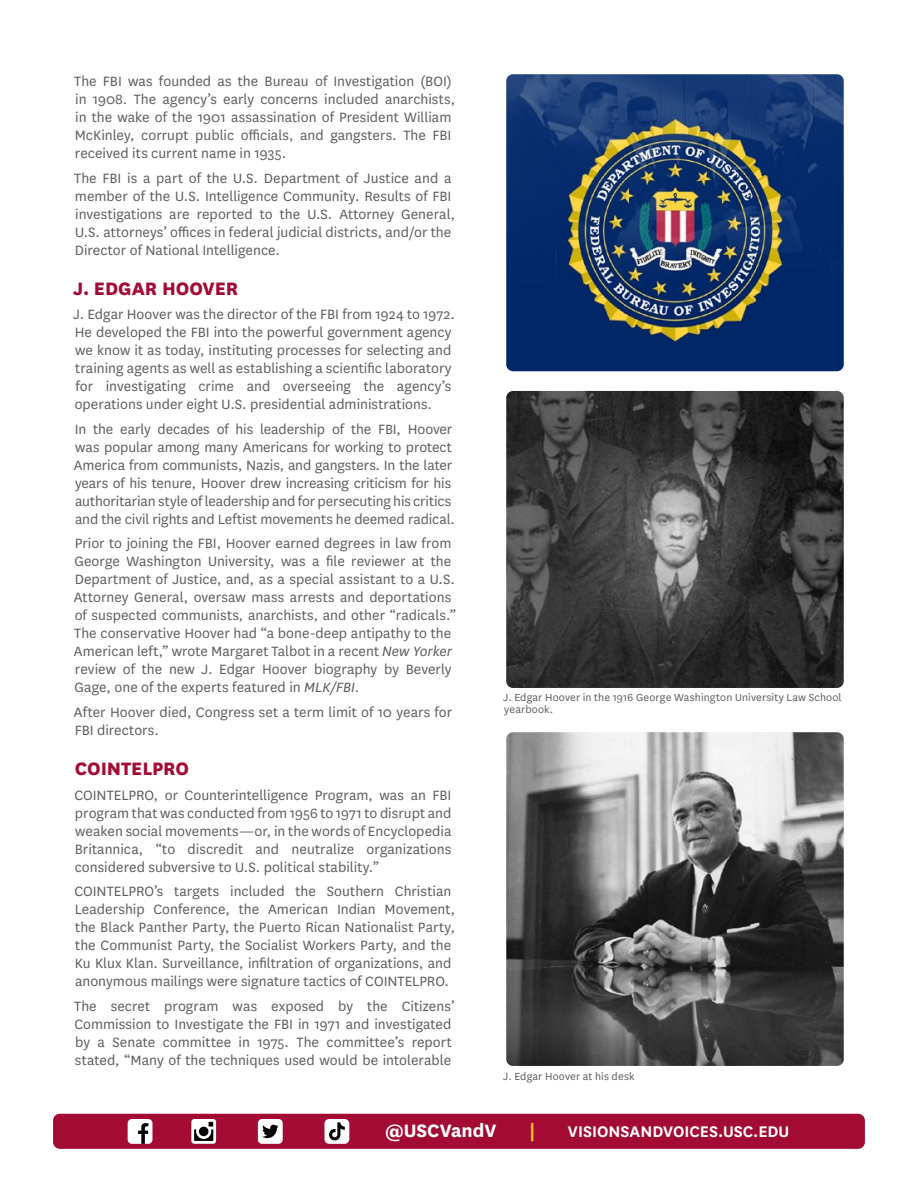
<style>
.page{position:relative;width:918px;height:1188px;background:#fff}
.page>*{position:absolute;margin:0;border:0;box-sizing:border-box;transform-origin:0 0}
.t1{font:800 21px "National";letter-spacing:-.005em;color:#a30b35}
.t2{font:700 21px "National";color:#fff}
.t3{font:700 21px "National";color:#ffc425}
.t4{font:600 18px "National";color:#fff}
.t5{font:15.75px/18px "National";color:#5f5c5c}
.t6{font:12px/12px "National";letter-spacing:.01em;color:#5f5c5c}
.s1{font-style:italic}
</style>
<div class="page">
<img style="left:506px;top:74px;width:338px;height:297px">
<img style="left:506px;top:391px;width:338px;height:297px">
<img style="left:506px;top:732px;width:338px;height:334px">
<div style="left:53px;top:1114px;width:812px;height:35px;background:#a30b35;border-radius:7px"></div>
<div style="left:128px;top:1119px;width:24px;height:25px;background:#fff;border-radius:4px"></div>
<svg style="left:138px;top:1123px;width:10px;height:21px"></svg>
<svg style="left:191px;top:1119px;width:25px;height:25px"></svg>
<div style="left:258px;top:1119px;width:25px;height:25px;background:#fff;border-radius:4px"></div>
<svg style="left:262px;top:1125px;width:17px;height:13px"></svg>
<div style="left:324px;top:1119px;width:25px;height:25px;background:#fff;border-radius:5px"></div>
<svg style="left:329px;top:1122px;width:16px;height:18px"></svg>
<p class="t5" style="left:74px;top:72px;width:382px">The FBI was founded as the Bureau of Investigation (BOI) in 1908. The agency’s early concerns included anarchists, in the wake of the 1901 assassination of President William McKinley, corrupt public officials, and gangsters. The FBI received its current name in 1935.</p>
<p class="t5" style="left:74px;top:168px;width:382px">The FBI is a part of the U.S. Department of Justice and a member of the U.S. Intelligence Community. Results of FBI investigations are reported to the U.S. Attorney General, U.S. attorneys’ offices in federal judicial districts, and/or the Director of National Intelligence.</p>
<h1 class="t1" style="left:73px;top:273px;width:167px">J. EDGAR HOOVER</h1>
<p class="t5" style="left:73px;top:305px;width:383px">J. Edgar Hoover was the director of the FBI from 1924 to 1972.<br>He developed the FBI into the powerful government agency we know it as today, instituting processes for selecting and training agents as well as establishing a scientific laboratory for investigating crime and overseeing the agency’s operations under eight U.S. presidential administrations.</p>
<p class="t5" style="left:74px;top:419px;width:383px">In the early decades of his leadership of the FBI, Hoover was popular among many Americans for working to protect America from communists, Nazis, and gangsters. In the later years of his tenure, Hoover drew increasing criticism for his authoritarian style of leadership and for persecuting his critics and the civil rights and Leftist movements he deemed radical.</p>
<p class="t5" style="left:74px;top:534px;width:384px">Prior to joining the FBI, Hoover earned degrees in law from George Washington University, was a file reviewer at the Department of Justice, and, as a special assistant to a U.S.<br>Attorney General, oversaw mass arrests and deportations of suspected communists, anarchists, and other “radicals.” The conservative Hoover had “a bone-deep antipathy to the American left,” wrote Margaret Talbot in a recent <span class="s1">New Yorker </span>review of the new J. Edgar Hoover biography by Beverly Gage, one of the experts featured in <span class="s1">MLK/FBI</span>.</p>
<p class="t5" style="left:74px;top:702px;width:380px">After Hoover died, Congress set a term limit of 10 years for<br>FBI directors.</p>
<h1 class="t1" style="left:75px;top:754px;width:116px">COINTELPRO</h1>
<p class="t5" style="left:74px;top:785px;width:379px;text-align:justify">COINTELPRO, or Counterintelligence Program, was an FBI program that was conducted from 1956 to 1971 to disrupt and weaken social movements—or, in the words of Encyclopedia Britannica, “to discredit and neutralize organizations considered subversive to U.S. political stability.”</p>
<p class="t5" style="left:74px;top:882px;width:382px">COINTELPRO’s targets included the Southern Christian Leadership Conference, the American Indian Movement, the Black Panther Party, the Puerto Rican Nationalist Party, the Communist Party, the Socialist Workers Party, and the Ku Klux Klan. Surveillance, infiltration of organizations, and anonymous mailings were signature tactics of COINTELPRO.</p>
<p class="t5" style="left:74px;top:996px;width:382px">The secret program was exposed by the Citizens’ Commission to Investigate the FBI in 1971 and investigated by a Senate committee in 1975. The committee’s report stated, “Many of the techniques used would be intolerable</p>
<p class="t6" style="left:503px;top:691px;width:340px">J. Edgar Hoover in the 1916 George Washington University Law School yearbook.</p>
<p class="t6" style="left:503px;top:1070px;width:133px">J. Edgar Hoover at his desk</p>
<h1 class="t2" style="left:385px;top:1116px;width:113px">@USCVandV</h1>
<h1 class="t3" style="left:529px;top:1116px;width:8px">|</h1>
<p class="t4" style="left:568px;top:1119px;width:223px">VISIONSANDVOICES.USC.EDU</p>
</div>
